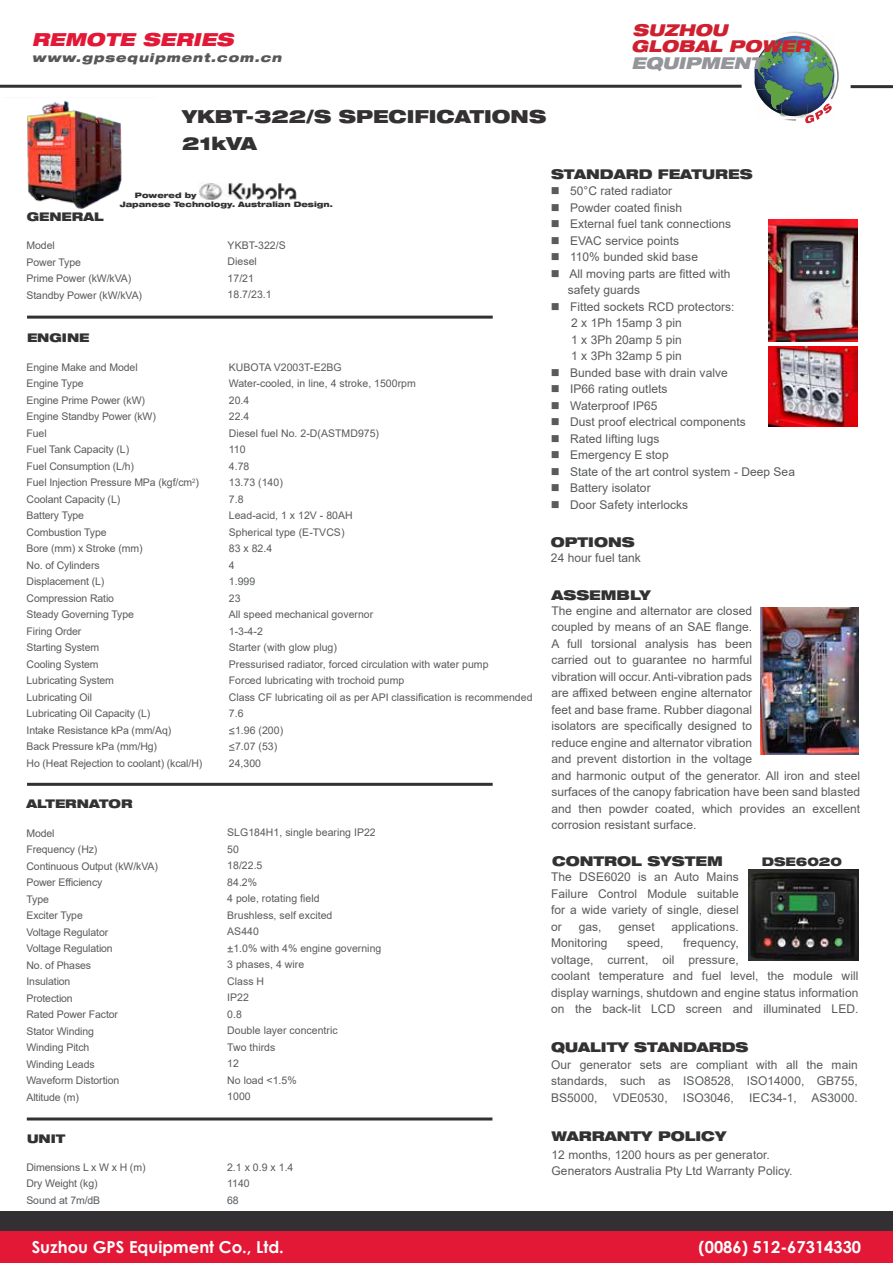
<style>
.page{position:relative;width:893px;height:1263px;background:#fff}
.page>*{position:absolute;margin:0;border:0;box-sizing:border-box;transform-origin:0 0}
.t1{font:900 expanded 18px/27px "Helvetica Neue LT Pro";color:#333132}
.t2{font:italic 900 expanded 18px "Helvetica Neue LT Std";letter-spacing:.01em;color:#e31837}
.t3{font:700 16.5px "Century Gothic";color:#fff}
.t4{font:italic 900 expanded 16.35px/16.8px "Helvetica Neue LT Std";color:#cf202f}
.t5{font:italic 900 expanded 16.35px "Helvetica Neue LT Std";color:#949598}
.t6{font:900 expanded 13.5px "Helvetica Neue LT Pro";color:#333132}
.t7{font:12px/16.5px "Arial";letter-spacing:.005em;color:#585a5c}
.t8{font:900 expanded 12px "Helvetica Neue LT Pro";color:#333132}
.t9{font:italic 900 expanded 12px "Helvetica Neue LT Std";letter-spacing:.08em;color:#58585a}
.t10{font:10.5px/16.5px "Arial";letter-spacing:-.01em;color:#585a5c}
.t11{font:900 expanded 7.5px/9px "Helvetica Neue LT Pro";color:#333132}
</style>
<div class="page">
<hr style="left:27px;top:316px;width:466px;height:3px;background:#333033">
<hr style="left:27px;top:783px;width:466px;height:3px;background:#333033">
<hr style="left:27px;top:1117px;width:465px;height:3px;background:#333033">
<img style="left:769px;top:347px;width:89px;height:79px">
<img style="left:768px;top:220px;width:89px;height:121px">
<img style="left:749px;top:870px;width:109px;height:91px">
<img style="left:761px;top:607px;width:98px;height:147px">
<img style="left:199px;top:182px;width:98px;height:18px">
<img style="left:27px;top:100px;width:95px;height:109px">
<hr style="left:0;top:85px;width:742px;height:3px;background:#333033">
<img style="left:784px;top:32px;width:55px;height:59px">
<img style="left:784px;top:35px;width:52px;height:61px">
<img style="left:754px;top:36px;width:80px;height:88px">
<hr style="left:851px;top:85px;width:42px;height:3px;background:#333033">
<div style="left:0;top:1212px;width:893px;height:28px;background:#333033"></div>
<div style="left:0;top:1231px;width:893px;height:32px;background:#e31837"></div>
<h1 class="t2" style="left:32px;top:28px;width:203px">REMOTE SERIES</h1>
<p class="t9" style="left:32px;top:50px;width:251px">www.gpsequipment.com.cn</p>
<h1 class="t1" style="left:182px;top:102px;width:365px">YKBT-322/S SPECIFICATIONS<br>21kVA</h1>
<h3 class="t4" style="left:631px;top:21px;width:180px">SUZHOU<br>GLOBAL POWER</h3>
<h3 class="t5" style="left:631px;top:52px;width:133px">EQUIPMENT</h3>
<p class="t8" style="left:27px;top:209px;width:78px">GENERAL</p>
<p class="t11" style="left:120px;top:190px;width:215px;text-indent:15px">Powered by<br>Japanese Technology. Australian Design.</p>
<p class="t10" style="left:27px;top:237px;width:117px">Model<br>Power Type<br>Prime Power (kW/kVA)<br>Standby Power (kW/kVA)</p>
<p class="t8" style="left:27px;top:330px;width:64px">ENGINE</p>
<p class="t10" style="left:27px;top:359px;width:177px">Engine Make and Model<br>Engine Type<br>Engine Prime Power (kW)<br>Engine Standby Power (kW)<br>Fuel<br>Fuel Tank Capacity (L)<br>Fuel Consumption (L/h)<br>Fuel Injection Pressure MPa (kgf/cm<sup>2</sup>)<br>Coolant Capacity (L)<br>Battery Type<br>Combustion Type<br>Bore (mm) x Stroke (mm)<br>No. of Cylinders<br>Displacement (L)<br>Compression Ratio<br>Steady Governing Type<br>Firing Order<br>Starting System<br>Cooling System<br>Lubricating System<br>Lubricating Oil<br>Lubricating Oil Capacity (L)<br>Intake Resistance kPa (mm/Aq)<br>Back Pressure kPa (mm/Hg)<br>Ho (Heat Rejection to coolant) (kcal/H)</p>
<p class="t8" style="left:26px;top:796px;width:108px">ALTERNATOR</p>
<p class="t10" style="left:26px;top:825px;width:133px">Model<br>Frequency (Hz)<br>Continuous Output (kW/kVA)<br>Power Efficiency<br>Type<br>Exciter Type<br>Voltage Regulator<br>Voltage Regulation<br>No. of Phases<br>Insulation<br>Protection<br>Rated Power Factor<br>Stator Winding<br>Winding Pitch<br>Winding Leads<br>Waveform Distortion<br>Altitude (m)</p>
<p class="t10" style="left:228px;top:237px;width:60px">YKBT-322/S<br>Diesel<br>17/21<br>18.7/23.1</p>
<p class="t10" style="left:229px;top:359px;width:305px">KUBOTA V2003T-E2BG<br>Water-cooled, in line, 4 stroke, 1500rpm<br>20.4<br>22.4<br>Diesel fuel No. 2-D(ASTMD975)<br>110<br>4.78<br>13.73 (140)<br>7.8<br>Lead-acid, 1 x 12V - 80AH<br>Spherical type (E-TVCS)<br>83 x 82.4<br>4<br>1.999<br>23<br>All speed mechanical governor<br>1-3-4-2<br>Starter (with glow plug)<br>Pressurised radiator, forced circulation with water pump<br>Forced lubricating with trochoid pump<br>Class CF lubricating oil as per API classification is recommended<br>7.6<br>&lt;1.96 (200)<br>&lt;7.07 (53)<br>24,300</p>
<p class="t10" style="left:227px;top:824px;width:156px">SLG184H1, single bearing IP22<br>50<br>18/22.5<br>84.2%<br>4 pole, rotating field<br>Brushless, self excited<br>AS440<br>+1.0% with 4% engine governing<br>3 phases, 4 wire<br>Class H<br>IP22<br>0.8<br>Double layer concentric<br>Two thirds<br>12<br>No load &lt;1.5%<br>1000</p>
<p class="t8" style="left:27px;top:1131px;width:40px">UNIT</p>
<p class="t10" style="left:26px;top:1159px;width:121px">Dimensions L x W x H (m)<br>Dry Weight (kg)<br>Sound at 7m/dB</p>
<p class="t10" style="left:227px;top:1159px;width:68px">2.1 x 0.9 x 1.4<br>1140<br>68</p>
<p class="t6" style="left:551px;top:165px;width:203px">STANDARD FEATURES</p>
<p class="t7" style="left:551px;top:183px;width:123px">■ 50°C rated radiator</p>
<p class="t7" style="left:551px;top:199px;width:133px">■ Powder coated finish</p>
<p class="t7" style="left:551px;top:216px;width:182px">■ External fuel tank connections</p>
<p class="t7" style="left:551px;top:232px;width:130px">■ EVAC service points</p>
<p class="t7" style="left:551px;top:249px;width:149px">■ 110% bunded skid base</p>
<p class="t7" style="left:568px;top:265px;width:164px;text-indent:-17px">■ All moving parts are fitted with safety guards</p>
<p class="t7" style="left:571px;top:298px;width:165px;text-indent:-20px">■ Fitted sockets RCD protectors:<br>2 x 1Ph 15amp 3 pin<br>1 x 3Ph 20amp 5 pin<br>1 x 3Ph 32amp 5 pin</p>
<p class="t7" style="left:551px;top:364px;width:178px">■ Bunded base with drain valve</p>
<p class="t7" style="left:551px;top:381px;width:118px">■ IP66 rating outlets</p>
<p class="t7" style="left:551px;top:397px;width:108px">■ Waterproof IP65</p>
<p class="t7" style="left:551px;top:414px;width:196px">■ Dust proof electrical components</p>
<p class="t7" style="left:551px;top:430px;width:110px">■ Rated lifting lugs</p>
<p class="t7" style="left:551px;top:447px;width:119px">■ Emergency E stop</p>
<p class="t7" style="left:551px;top:463px;width:246px">■ State of the art control system - Deep Sea</p>
<p class="t7" style="left:551px;top:480px;width:101px">■ Battery isolator</p>
<p class="t7" style="left:551px;top:496px;width:139px">■ Door Safety interlocks</p>
<p class="t6" style="left:551px;top:534px;width:86px">OPTIONS</p>
<p class="t7" style="left:551px;top:550px;width:91px">24 hour fuel tank</p>
<p class="t6" style="left:551px;top:586px;width:101px">ASSEMBLY</p>
<p class="t7" style="left:551px;top:602px;width:310px">The engine and alternator are closed<br>coupled by means of an SAE flange.<br>A full torsional analysis has been<br>carried out to guarantee no harmful<br>vibration will occur. Anti-vibration pads<br>are affixed between engine alternator<br>feet and base frame. Rubber diagonal<br>isolators are specifically designed to<br>reduce engine and alternator vibration<br>and prevent distortion in the voltage<br>and harmonic output of the generator. All iron and steel surfaces of the canopy fabrication have been sand blasted and then powder coated, which provides an excellent corrosion resistant surface.</p>
<p class="t6" style="left:552px;top:852px;width:172px">CONTROL SYSTEM</p>
<p class="t8" style="left:762px;top:854px;width:82px">DSE6020</p>
<p class="t7" style="left:551px;top:868px;width:189px;text-align:justify">The DSE6020 is an Auto Mains Failure Control Module suitable for a wide variety of single, diesel or</p>
<p class="t7" style="left:579px;top:918px;width:24px">gas,</p>
<p class="t7" style="left:618px;top:918px;width:38px">genset</p>
<p class="t7" style="left:672px;top:918px;width:69px">applications.</p>
<p class="t7" style="left:551px;top:934px;width:58px">Monitoring</p>
<p class="t7" style="left:627px;top:934px;width:38px">speed,</p>
<p class="t7" style="left:551px;top:934px;width:309px;text-indent:132px">frequency,<br>voltage, current, oil pressure,<br>coolant temperature and fuel level, the module will display warnings, shutdown and engine status information on the back-lit LCD screen and illuminated LED.</p>
<p class="t6" style="left:551px;top:1038px;width:199px">QUALITY STANDARDS</p>
<p class="t7" style="left:551px;top:1056px;width:308px;text-align:justify">Our generator sets are compliant with all the main standards, such as ISO8528, ISO14000, GB755, BS5000,</p>
<p class="t7" style="left:613px;top:1089px;width:56px">VDE0530,</p>
<p class="t7" style="left:683px;top:1089px;width:52px">ISO3046,</p>
<p class="t7" style="left:749px;top:1089px;width:110px">IEC34-1, AS3000.</p>
<p class="t6" style="left:552px;top:1127px;width:176px">WARRANTY POLICY</p>
<p class="t7" style="left:552px;top:1146px;width:242px">12 months, 1200 hours as per generator.<br>Generators Australia Pty Ltd Warranty Policy.</p>
<h2 class="t3" style="left:32px;top:1234px;width:254px">Suzhou GPS Equipment Co., Ltd.</h2>
<h2 class="t3" style="left:698px;top:1234px;width:164px">(0086) 512-67314330</h2>
</div>
